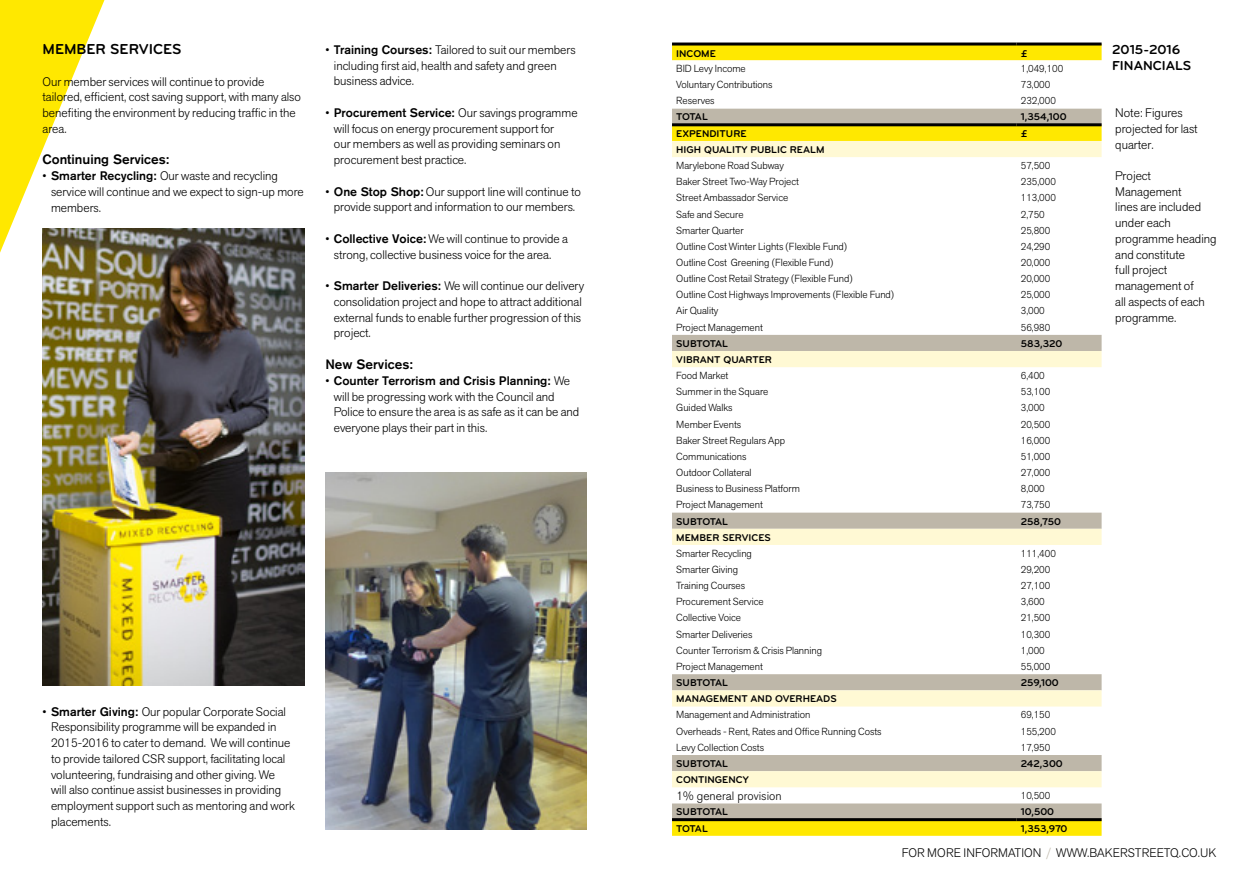
<style>
.page{position:relative;width:1259px;height:893px;background:#fff}
.page>*{position:absolute;margin:0;border:0;box-sizing:border-box;transform-origin:0 0}
.t1{font:700 15px "Bryant";color:#000}
.t2{font:500 13.5px "Akzidenz Grotesk BQ";color:#000}
.t3{font:700 13.5px/15.8px "Bryant";color:#000}
.t4{font:300 12.3px/15.8px "Akzid Grtsk Next";color:#000}
.t5{font:500 12.3px "Akzidenz Grotesk BQ";color:#000}
.t6{font:300 12px "Akzidenz Grotesk BQ";color:#000}
.t7{font:300 10.2px "Akzid Grtsk Next";color:#000}
.t8{font:700 10.2px "Bryant";color:#000}
.t9{font:700 10.2px "Bryant";letter-spacing:-.02em;color:#000}
.s1{font-family:"Akzidenz Grotesk BE"}
.s2{font-family:"Akzidenz Grotesk BQ";font-weight:500}
.s3{font-family:"Akzidenz Grotesk BE";font-weight:300}
.s4{font-family:"Akzid Grtsk Next";font-weight:300}
.s5{color:#beb7a9}
</style>
<div class="page">
<img style="left:43px;top:435px;width:261px;height:250px">
<img style="left:325px;top:473px;width:262px;height:356px">
<img style="left:0;top:0;width:305px;height:435px">
<svg style="left:672px;top:46px;width:429px;height:63px"></svg>
<svg style="left:672px;top:109px;width:429px;height:709px"></svg>
<svg style="left:672px;top:141px;width:429px;height:646px"></svg>
<svg style="left:672px;top:821px;width:429px;height:15px"></svg>
<hr style="left:672px;top:43px;width:344px;height:3px;background:#000">
<hr style="left:1016px;top:43px;width:85px;height:3px;background:#000">
<hr style="left:672px;top:123px;width:344px;height:3px;background:#000">
<hr style="left:1016px;top:123px;width:85px;height:3px;background:#000">
<hr style="left:672px;top:818px;width:344px;height:3px;background:#000">
<hr style="left:1016px;top:818px;width:85px;height:3px;background:#000">
<p class="t1" style="left:43px;top:40px;width:139px">M EMBER SERVICES</p>
<p class="t4" style="left:43px;top:73px;width:260px">Our member services will continue to provide tailored, efficient, cost saving support, with many also benefiting the environment by reducing traffic in the area.</p>
<p class="t2" style="left:43px;top:151px;width:128px">Continuing Services:</p>
<p class="t4" style="left:51px;top:168px;width:254px;text-indent:-8px"><span class="s1">•</span> <span class="s2">Smarter Recycling:</span> Our waste and recycling service will continue and we expect to sign-up more members.</p>
<p class="t4" style="left:334px;top:42px;width:243px;text-indent:-8px"><span class="s1">•</span> <span class="s2">Training Courses:</span> Tailored to suit our members including first aid, health and safety and green business advice.</p>
<p class="t5" style="left:325px;top:105px;width:254px"><span class="s3">•</span> Procurement Service: <span class="s4">Our savings programme</span></p>
<p class="t4" style="left:334px;top:120px;width:228px">will focus on energy procurement support for our members as well as providing seminars on procurement best practice.</p>
<p class="t4" style="left:325px;top:183px;width:257px;text-align:center"><span class="s1">•</span> <span class="s2">One Stop Shop:</span> Our support line will continue to provide support and information to our members.</p>
<p class="t4" style="left:334px;top:231px;width:236px;text-indent:-8px"><span class="s1">•</span> <span class="s2">Collective Voice:</span> We will continue to provide a strong, collective business voice for the area.</p>
<p class="t4" style="left:334px;top:278px;width:252px;text-indent:-8px"><span class="s1">•</span> <span class="s2">Smarter Deliveries:</span> We will continue our delivery consolidation project and hope to attract additional external funds to enable further progression of this project.</p>
<p class="t2" style="left:325px;top:356px;width:89px">New Services:</p>
<p class="t5" style="left:325px;top:373px;width:246px"><span class="s3">•</span> Counter Terrorism and Crisis Planning: <span class="s4">We</span></p>
<p class="t4" style="left:334px;top:388px;width:247px">will be progressing work with the Council and<br>Police to ensure the area is as safe as it can be and everyone plays their part in this.</p>
<p class="t4" style="left:51px;top:703px;width:245px;text-indent:-8px"><span class="s1">•</span> <span class="s2">Smarter Giving:</span> Our popular Corporate Social Responsibility programme will be expanded in 2015-2016 to cater to demand. We will continue to provide tailored CSR support, facilitating local volunteering, fundraising and other giving. We<br>will also continue assist businesses in providing employment support such as mentoring and work placements.</p>
<p class="t8" style="left:676px;top:47px;width:26px">INCOME</p>
<p class="t8" style="left:1020px;top:47px;width:8px">£</p>
<p class="t7" style="left:676px;top:62px;width:71px">BID Levy Income</p>
<p class="t7" style="left:1020px;top:62px;width:44px">1,049,100</p>
<p class="t7" style="left:676px;top:78px;width:98px">Voluntary Contributions</p>
<p class="t7" style="left:1020px;top:78px;width:31px">73,000</p>
<p class="t7" style="left:676px;top:94px;width:40px">Reserves</p>
<p class="t7" style="left:1020px;top:94px;width:37px">232,000</p>
<p class="t8" style="left:676px;top:110px;width:8px">TOTAL</p>
<p class="t8" style="left:1020px;top:110px;width:47px">1,354,100</p>
<p class="t8" style="left:676px;top:128px;width:21px">EXPEN</p>
<p class="t8" style="left:709px;top:128px;width:18px">DITURE</p>
<p class="t8" style="left:1020px;top:128px;width:8px">£</p>
<p class="t8" style="left:676px;top:143px;width:14px">HIGH</p>
<p class="t8" style="left:704px;top:143px;width:122px">QUALITY PUBLIC REALM</p>
<p class="t7" style="left:676px;top:159px;width:109px">Marylebone Road Subway</p>
<p class="t7" style="left:1020px;top:159px;width:31px">57,500</p>
<p class="t7" style="left:676px;top:175px;width:124px">Baker Street Two-Way Project</p>
<p class="t7" style="left:1020px;top:175px;width:37px">235,000</p>
<p class="t7" style="left:676px;top:191px;width:113px">Street Ambassador Service</p>
<p class="t7" style="left:1020px;top:191px;width:37px">113,000</p>
<p class="t7" style="left:676px;top:207px;width:69px">Safe and Secure</p>
<p class="t7" style="left:1020px;top:207px;width:26px">2,750</p>
<p class="t7" style="left:676px;top:223px;width:69px">Smarter Quarter</p>
<p class="t7" style="left:1020px;top:223px;width:31px">25,800</p>
<p class="t7" style="left:676px;top:240px;width:173px">Outline Cost Winter Lights (Flexible Fund)</p>
<p class="t7" style="left:1020px;top:240px;width:31px">24,290</p>
<p class="t7" style="left:676px;top:256px;width:159px">Outline Cost Greening (Flexible Fund)</p>
<p class="t7" style="left:1020px;top:256px;width:31px">20,000</p>
<p class="t7" style="left:676px;top:272px;width:178px">Outline Cost Retail Strategy (Flexible Fund)</p>
<p class="t7" style="left:1020px;top:272px;width:31px">20,000</p>
<p class="t7" style="left:676px;top:288px;width:220px">Outline Cost Highways Improvements (Flexible Fund)</p>
<p class="t7" style="left:1020px;top:288px;width:31px">25,000</p>
<p class="t7" style="left:676px;top:304px;width:44px">Air Quality</p>
<p class="t7" style="left:1020px;top:304px;width:26px">3,000</p>
<p class="t7" style="left:676px;top:320px;width:88px">Project Management</p>
<p class="t7" style="left:1020px;top:320px;width:31px">56,980</p>
<p class="t9" style="left:676px;top:337px;width:53px">SUBTOTAL</p>
<p class="t8" style="left:1020px;top:337px;width:43px">583,320</p>
<p class="t8" style="left:676px;top:353px;width:97px">VIBRANT QUARTER</p>
<p class="t7" style="left:676px;top:369px;width:54px">Food Market</p>
<p class="t7" style="left:1020px;top:369px;width:26px">6,400</p>
<p class="t7" style="left:676px;top:385px;width:94px">Summer in the Square</p>
<p class="t7" style="left:1020px;top:385px;width:31px">53,100</p>
<p class="t7" style="left:676px;top:401px;width:58px">Guided Walks</p>
<p class="t7" style="left:1020px;top:401px;width:26px">3,000</p>
<p class="t7" style="left:676px;top:417px;width:66px">Member Events</p>
<p class="t7" style="left:1020px;top:417px;width:31px">20,500</p>
<p class="t7" style="left:676px;top:434px;width:110px">Baker Street Regulars App</p>
<p class="t7" style="left:1020px;top:434px;width:31px">16,000</p>
<p class="t7" style="left:676px;top:450px;width:72px">Communications</p>
<p class="t7" style="left:1020px;top:450px;width:31px">51,000</p>
<p class="t7" style="left:676px;top:466px;width:77px">Outdoor Collateral</p>
<p class="t7" style="left:1020px;top:466px;width:31px">27,000</p>
<p class="t7" style="left:676px;top:482px;width:125px">Business to Business Platform</p>
<p class="t7" style="left:1020px;top:482px;width:26px">8,000</p>
<p class="t7" style="left:676px;top:498px;width:88px">Project Management</p>
<p class="t7" style="left:1020px;top:498px;width:31px">73,750</p>
<p class="t9" style="left:676px;top:515px;width:53px">SUBTOTAL</p>
<p class="t8" style="left:1020px;top:515px;width:42px">258,750</p>
<p class="t8" style="left:676px;top:531px;width:95px">M EMBER SERVICES</p>
<p class="t7" style="left:676px;top:547px;width:77px">Smarter Recycling</p>
<p class="t7" style="left:1020px;top:547px;width:37px">111,400</p>
<p class="t7" style="left:676px;top:563px;width:63px">Smarter Giving</p>
<p class="t7" style="left:1020px;top:563px;width:31px">29,200</p>
<p class="t7" style="left:676px;top:579px;width:70px">Training Courses</p>
<p class="t7" style="left:1020px;top:579px;width:31px">27,100</p>
<p class="t7" style="left:676px;top:595px;width:89px">Procurement Service</p>
<p class="t7" style="left:1020px;top:595px;width:26px">3,600</p>
<p class="t7" style="left:676px;top:611px;width:66px">Collective Voice</p>
<p class="t7" style="left:1020px;top:611px;width:31px">21,500</p>
<p class="t7" style="left:676px;top:627px;width:78px">Smarter Deliveries</p>
<p class="t7" style="left:1020px;top:627px;width:31px">10,300</p>
<p class="t7" style="left:676px;top:644px;width:147px">Counter Terrorism &amp; Crisis Planning</p>
<p class="t7" style="left:1020px;top:644px;width:26px">1,000</p>
<p class="t7" style="left:676px;top:660px;width:88px">Project Management</p>
<p class="t7" style="left:1020px;top:660px;width:31px">55,000</p>
<p class="t9" style="left:676px;top:676px;width:53px">SUBTOTAL</p>
<p class="t8" style="left:1020px;top:676px;width:39px">259,100</p>
<p class="t8" style="left:676px;top:692px;width:155px">MANAGEMENT AND OVERH EADS</p>
<p class="t7" style="left:676px;top:708px;width:136px">Management and Administration</p>
<p class="t7" style="left:1020px;top:708px;width:31px">69,150</p>
<p class="t7" style="left:676px;top:724px;width:207px">Overheads - Rent, Rates and Office Running Costs</p>
<p class="t7" style="left:1020px;top:724px;width:37px">155,200</p>
<p class="t7" style="left:676px;top:741px;width:89px">Levy Collection Costs</p>
<p class="t7" style="left:1020px;top:741px;width:31px">17,950</p>
<p class="t9" style="left:676px;top:757px;width:53px">SUBTOTAL</p>
<p class="t8" style="left:1020px;top:757px;width:44px">242,300</p>
<p class="t8" style="left:676px;top:773px;width:74px">CONTI NGENCY</p>
<p class="t6" style="left:676px;top:789px;width:107px">1% general provision</p>
<p class="t7" style="left:1020px;top:789px;width:31px">10,500</p>
<p class="t9" style="left:676px;top:805px;width:53px">SUBTOTAL</p>
<p class="t8" style="left:1020px;top:805px;width:35px">10,500</p>
<p class="t8" style="left:676px;top:823px;width:8px">TOTAL</p>
<p class="t8" style="left:1020px;top:823px;width:48px">1,353,970</p>
<p class="t3" style="left:1112px;top:42px;width:79px">2015-2016<br>FI NANCIALS</p>
<p class="t4" style="left:1115px;top:105px;width:84px">Note: Figures projected for last quarter.</p>
<p class="t4" style="left:1115px;top:168px;width:103px">Project<br>Management<br>lines are included under each programme heading and constitute<br>full project management of<br>all aspects of each programme.</p>
<p class="t4" style="left:902px;top:845px;width:316px">FOR MORE INFORMATION <span class="s5">/</span> WWW.BAKERSTREETQ.CO.UK</p>
</div>
